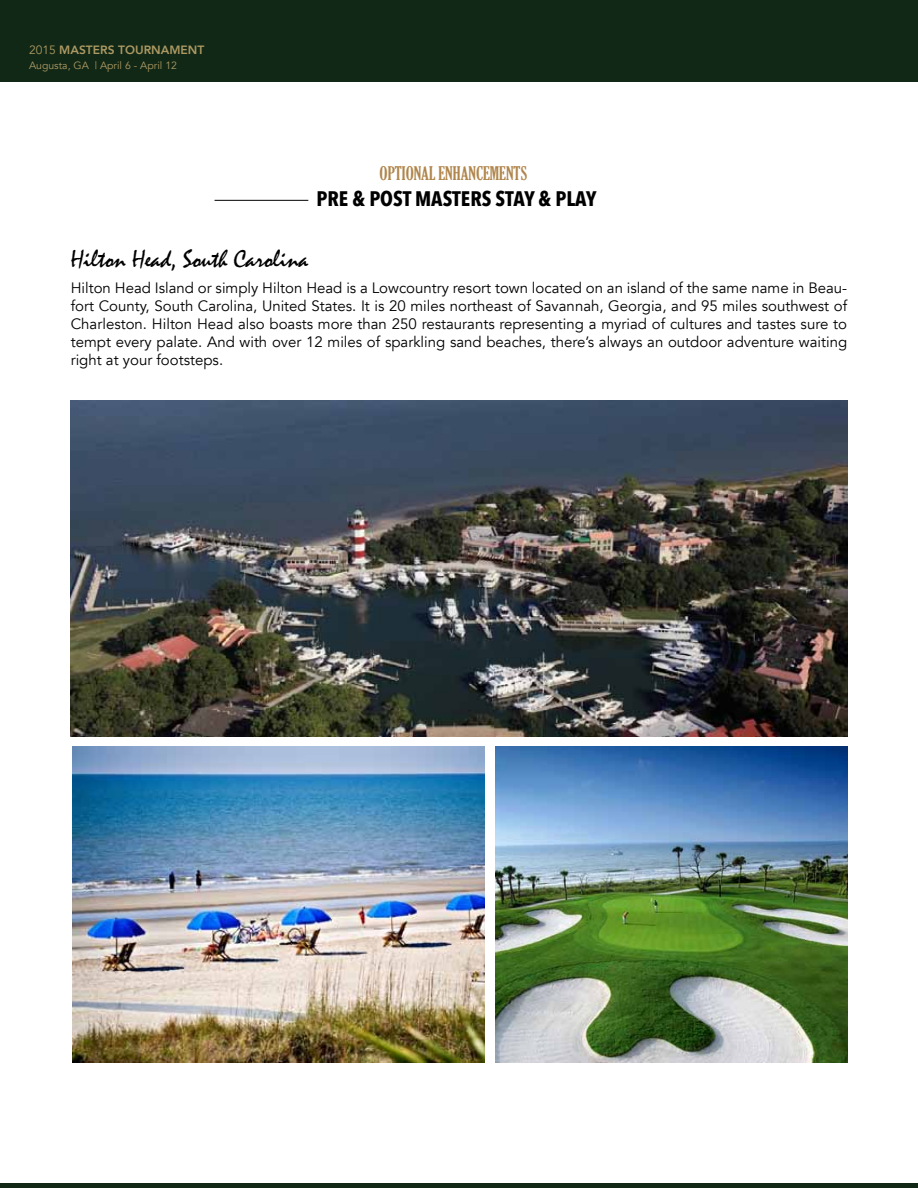
<style>
.page{position:relative;width:918px;height:1188px;background:#fff}
.page>*{position:absolute;margin:0;border:0;box-sizing:border-box;transform-origin:0 0}
.t1{font:25.5px "Mistral";color:#000}
.t2{font:700 21px "Avenir Next Condensed";color:#000}
.t3{font:extra-condensed 18px "Gloucester";color:#b0854b}
.t4{font:15px/18px "Avenir";color:#000;text-align:justify}
.t5{font:800 12px "Avenir";color:#ad9963}
.t6{font:10.5px "Avenir";color:#ad9963}
.s1{font-weight:400}
</style>
<div class="page">
<div style="left:0;top:1183px;width:918px;height:5px;background:#112816"></div>
<div style="left:0;top:0;width:918px;height:82px;background:#112816"></div>
<hr style="left:215px;top:200px;width:93px;height:1px;background:#000">
<img style="left:71px;top:401px;width:776px;height:335px">
<img style="left:72px;top:746px;width:413px;height:316px">
<img style="left:495px;top:746px;width:352px;height:316px">
<p class="t5" style="left:29px;top:40px;width:177px"><span class="s1">2015</span> MASTERS TOURNAMENT</p>
<p class="t6" style="left:29px;top:59px;width:149px">Augusta, GA | April 6 - April 12</p>
<p class="t3" style="left:380px;top:163px;width:149px">OPTIONAL ENHANCEMENTS</p>
<h2 class="t2" style="left:316px;top:185px;width:282px">PRE &amp; POST MASTERS STAY &amp; PLAY</h2>
<h1 class="t1" style="left:71px;top:245px;width:239px">Hilton Head, South Carolina</h1>
<p class="t4" style="left:71px;top:279px;width:778px">Hilton Head Island or simply Hilton Head is a Lowcountry resort town located on an island of the same name in Beau&shy;fort County, South Carolina, United States. It is 20 miles northeast of Savannah, Georgia, and 95 miles southwest of Charleston. Hilton Head also boasts more than 250 restaurants representing a myriad of cultures and tastes sure to tempt every palate. And with over 12 miles of sparkling sand beaches, there’s always an outdoor adventure waiting right at your footsteps.</p>
</div>
